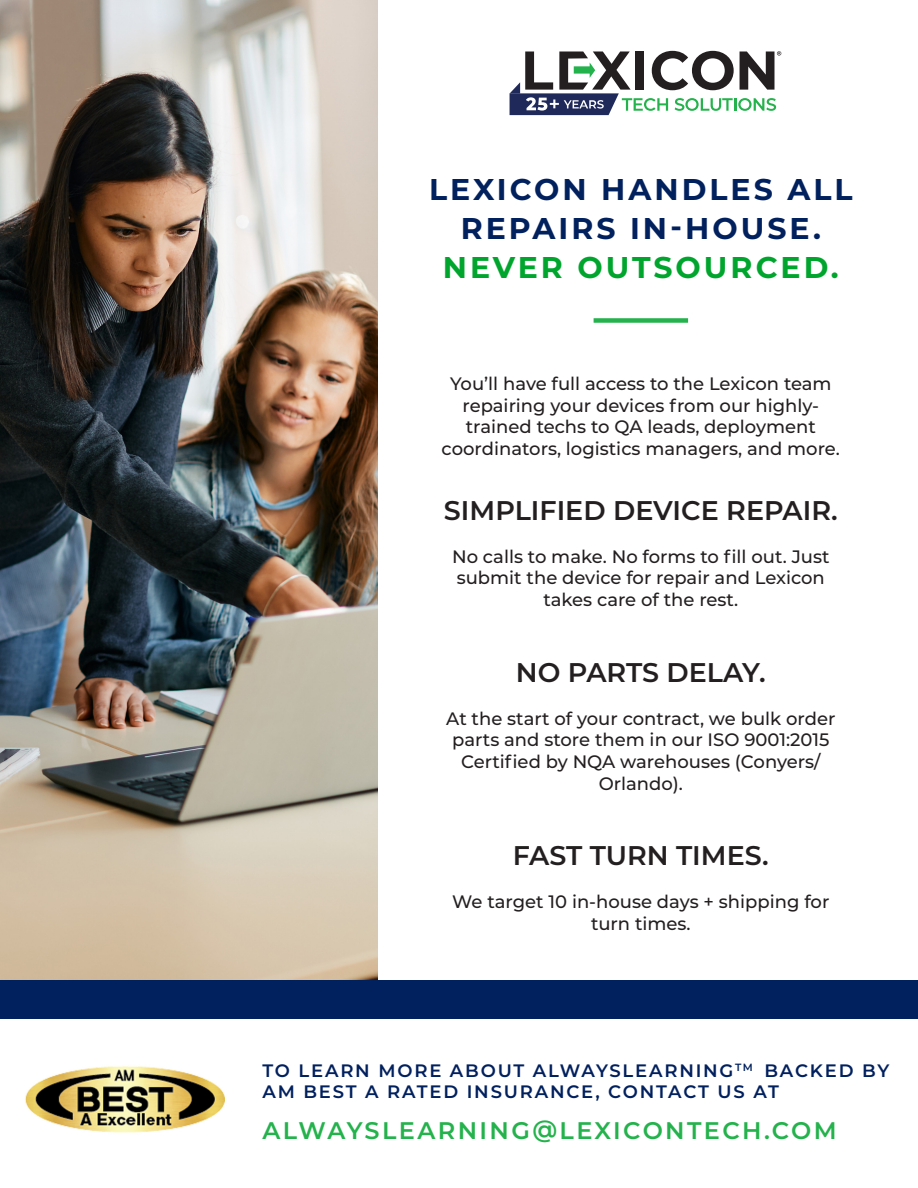
<style>
.page{position:relative;width:918px;height:1188px;background:#fff}
.page>*{position:absolute;margin:0;border:0;box-sizing:border-box;transform-origin:0 0}
.t1{font:700 30px "Montserrat";letter-spacing:.1em;color:#00205e}
.t2{font:700 30px "Montserrat";letter-spacing:.1em;color:#00a52d}
.t3{font:600 27px "Montserrat";color:#231f20}
.t4{font:600 24px "Montserrat";letter-spacing:.1em;color:#23b24b}
.t5{font:500 18px/21.6px "Montserrat";color:#231f20;text-align:center}
.t6{font:600 18px/21px "Montserrat";letter-spacing:.1em;color:#00205e}
</style>
<div class="page">
<img style="left:0;top:0;width:377px;height:980px">
<div style="left:594px;top:318px;width:94px;height:5px;background:#23b24b"></div>
<div style="left:0;top:980px;width:918px;height:39px;background:#00205e"></div>
<svg style="left:510px;top:51px;width:271px;height:64px"></svg>
<img style="left:25px;top:1066px;width:200px;height:67px">
<p class="t1" style="left:429px;top:168px;width:425px">LEXICON HANDLES ALL</p>
<p class="t1" style="left:461px;top:207px;width:362px">REPAIRS IN-HOUSE.</p>
<p class="t2" style="left:443px;top:246px;width:397px">NEVER OUTSOURCED.</p>
<p class="t5" style="left:442px;top:372px;width:400px">You’ll have full access to the Lexicon team repairing your devices from our highly&shy;trained techs to QA leads, deployment coordinators, logistics managers, and more.</p>
<p class="t3" style="left:444px;top:491px;width:395px">SIMPLIFIED DEVICE REPAIR.</p>
<p class="t5" style="left:452px;top:545px;width:379px">No calls to make. No forms to fill out. Just submit the device for repair and Lexicon takes care of the rest.</p>
<p class="t3" style="left:516px;top:653px;width:251px">NO PARTS DELAY.</p>
<p class="t5" style="left:446px;top:707px;width:391px">At the start of your contract, we bulk order parts and store them in our ISO 9001:2015<br>Certified by NQA warehouses (Conyers/ Orlando).</p>
<p class="t3" style="left:513px;top:836px;width:258px">FAST TURN TIMES.</p>
<p class="t5" style="left:452px;top:891px;width:379px">We target 10 in-house days + shipping for turn times.</p>
<p class="t6" style="left:262px;top:1060px;width:628px">TO LEARN MORE ABOUT ALWAYSLEARNING<sup>TM</sup> BACKED BY<br>AM BEST A RATED INSURANCE, CONTACT US AT</p>
<p class="t4" style="left:262px;top:1113px;width:576px">ALWAYSLEARNING@LEXICONTECH.COM</p>
</div>
